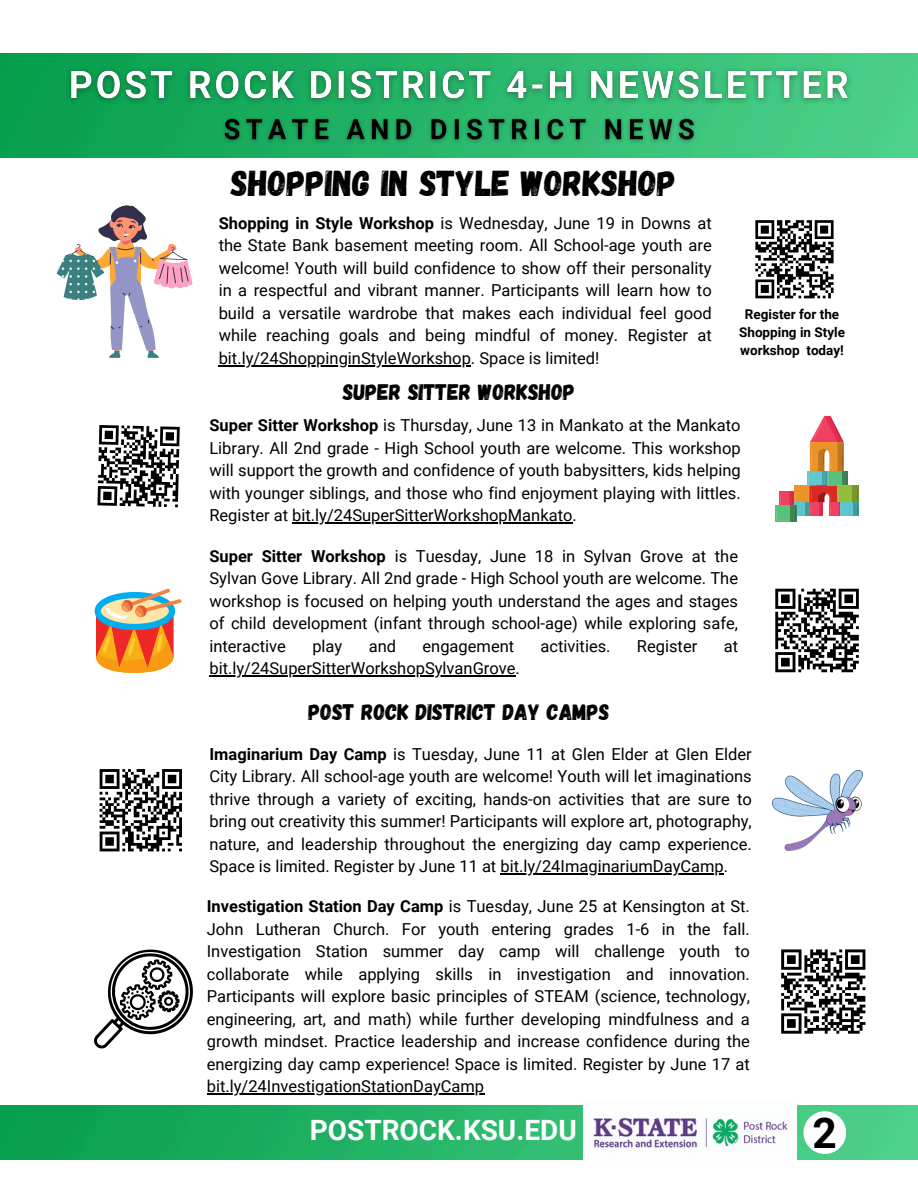
<style>
.page{position:relative;width:918px;height:1188px;background:#fff}
.page>*{position:absolute;margin:0;border:0;box-sizing:border-box;transform-origin:0 0}
.t1{font:700 42.45px "Roboto";color:#000}
.t2{font:36px "Gagalin";color:#000}
.t3{font:700 28.05px "Roboto";color:#fff}
.t4{font:22.5px "Gagalin";color:#000}
.t5{font:16.5px/22.5px "Roboto";color:#000;text-align:justify}
.t6{font:700 13.5px/18px "Roboto";color:#000;text-align:center}
.s1{font-weight:700}
</style>
<div class="page">
<img style="left:0;top:54px;width:918px;height:103px">
<img style="left:0;top:1106px;width:918px;height:54px">
<img style="left:584px;top:1106px;width:212px;height:54px">
<div style="left:803px;top:1111px;width:43px;height:43px;background:#fff;border-radius:50%"></div>
<svg style="left:755px;top:220px;width:79px;height:79px"></svg>
<svg style="left:97px;top:425px;width:83px;height:83px"></svg>
<svg style="left:775px;top:588px;width:84px;height:85px"></svg>
<svg style="left:99px;top:769px;width:83px;height:83px"></svg>
<img style="left:772px;top:770px;width:90px;height:80px">
<svg style="left:94px;top:950px;width:99px;height:98px"></svg>
<svg style="left:781px;top:949px;width:85px;height:85px"></svg>
<svg style="left:57px;top:205px;width:136px;height:153px"></svg>
<div style="left:798px;top:502px;width:12px;height:14px;background:#419c9b"></div>
<div style="left:792px;top:502px;width:13px;height:14px;background:#5dc5cc"></div>
<div style="left:795px;top:486px;width:14px;height:16px;background:#ec942b"></div>
<div style="left:782px;top:505px;width:14px;height:17px;background:#3e8454"></div>
<div style="left:775px;top:505px;width:15px;height:17px;background:#5ac07b"></div>
<div style="left:807px;top:471px;width:15px;height:15px;background:#60c8cf"></div>
<div style="left:844px;top:486px;width:15px;height:16px;background:#76962e"></div>
<div style="left:838px;top:486px;width:14px;height:16px;background:#93bc3a"></div>
<div style="left:834px;top:502px;width:9px;height:14px;background:#e52c51"></div>
<div style="left:829px;top:502px;width:10px;height:14px;background:#f14163"></div>
<div style="left:846px;top:502px;width:13px;height:14px;background:#419c9b"></div>
<div style="left:840px;top:502px;width:13px;height:14px;background:#5dc5cc"></div>
<div style="left:809px;top:502px;width:9px;height:14px;background:#f14163"></div>
<div style="left:784px;top:491px;width:9px;height:14px;background:#e52c51"></div>
<div style="left:779px;top:491px;width:10px;height:14px;background:#f14163"></div>
<svg style="left:776px;top:494px;width:5px;height:26px"></svg>
<svg style="left:857px;top:490px;width:1px;height:24px"></svg>
<svg style="left:792px;top:487px;width:4px;height:33px"></svg>
<svg style="left:808px;top:416px;width:40px;height:99px"></svg>
<svg style="left:94px;top:588px;width:88px;height:85px"></svg>
<img style="left:62px;top:62px;width:796px;height:49px">
<img style="left:216px;top:112px;width:484px;height:36px">
<hr style="left:219px;top:365px;width:252px;height:1px;background:#000">
<hr style="left:292px;top:522px;width:280px;height:1px;background:#000">
<hr style="left:209px;top:675px;width:307px;height:1px;background:#000">
<hr style="left:500px;top:873px;width:224px;height:1px;background:#000">
<hr style="left:207px;top:1093px;width:277px;height:1px;background:#000">
<p class="t2" style="left:231px;top:160px;width:447px">SHOPPING IN STYLE WORKSHOP</p>
<h4 class="t5" style="left:219px;top:212px;width:495px"><span class="s1">Shopping in Style Workshop</span> is Wednesday, June 19 in Downs at the State Bank basement meeting room. All School-age youth are welcome! Youth will build confidence to show off their personality in a respectful and vibrant manner. Participants will learn how to build a versatile wardrobe that makes each individual feel good while reaching goals and being mindful of money. Register at</h4>
<p class="t5" style="left:219px;top:347px;width:382px">bit.ly/24ShoppinginStyleWorkshop. Space is limited!</p>
<p class="t4" style="left:343px;top:378px;width:234px">SUPER SITTER WORKSHOP</p>
<p class="t6" style="left:739px;top:305px;width:107px">Register for the<br>Shopping in Style workshop today!</p>
<h5 class="t5" style="left:209px;top:414px;width:533px"><span class="s1">Super Sitter Workshop</span> is Thursday, June 13 in Mankato at the Mankato Library. All 2nd grade - High School youth are welcome. This workshop will support the growth and confidence of youth babysitters, kids helping with younger siblings, and those who find enjoyment playing with littles.<br>Register at bit.ly/24SuperSitterWorkshopMankato.</h5>
<h5 class="t5" style="left:209px;top:545px;width:530px"><span class="s1">Super Sitter Workshop</span> is Tuesday, June 18 in Sylvan Grove at the Sylvan Gove Library. All 2nd grade - High School youth are welcome. The workshop is focused on helping youth understand the ages and stages of child development (infant through school-age) while exploring safe, interactive</h5>
<h5 class="t5" style="left:312px;top:635px;width:32px">play</h5>
<h5 class="t5" style="left:369px;top:635px;width:29px">and</h5>
<h5 class="t5" style="left:423px;top:635px;width:93px">engagement</h5>
<h5 class="t5" style="left:541px;top:635px;width:71px">activities.</h5>
<h5 class="t5" style="left:637px;top:635px;width:62px">Register</h5>
<h5 class="t5" style="left:724px;top:635px;width:16px">at</h5>
<p class="t5" style="left:209px;top:657px;width:312px">bit.ly/24SuperSitterWorkshopSylvanGrove.</p>
<h4 class="t4" style="left:309px;top:697px;width:302px">POST ROCK DISTRICT DAY CAMPS</h4>
<p class="t5" style="left:209px;top:743px;width:544px"><span class="s1">Imaginarium Day Camp</span> is Tuesday, June 11 at Glen Elder at Glen Elder City Library. All school-age youth are welcome! Youth will let imaginations thrive through a variety of exciting, hands-on activities that are sure to bring out creativity this summer! Participants will explore art, photography, nature, and leadership throughout the energizing day camp experience.<br>Space is limited. Register by June 11 at bit.ly/24ImaginariumDayCamp.</p>
<p class="t5" style="left:207px;top:895px;width:545px"><span class="s1">Investigation Station Day Camp</span> is Tuesday, June 25 at Kensington at St.<br>John Lutheran Church. For youth entering grades 1-6 in the fall.<br>Investigation Station summer day camp will challenge youth to collaborate while applying skills in investigation and innovation.<br>Participants will explore basic principles of STEAM (science, technology, engineering, art, and math) while further developing mindfulness and a growth mindset. Practice leadership and increase confidence during the energizing day camp experience! Space is limited. Register by June 17 at</p>
<h5 class="t5" style="left:207px;top:1075px;width:279px">bit.ly/24InvestigationStationDayCamp</h5>
<h5 class="t3" style="left:310px;top:1114px;width:268px">POSTROCK.KSU.EDU</h5>
<p class="t1" style="left:813px;top:1109px;width:26px">2</p>
</div>
